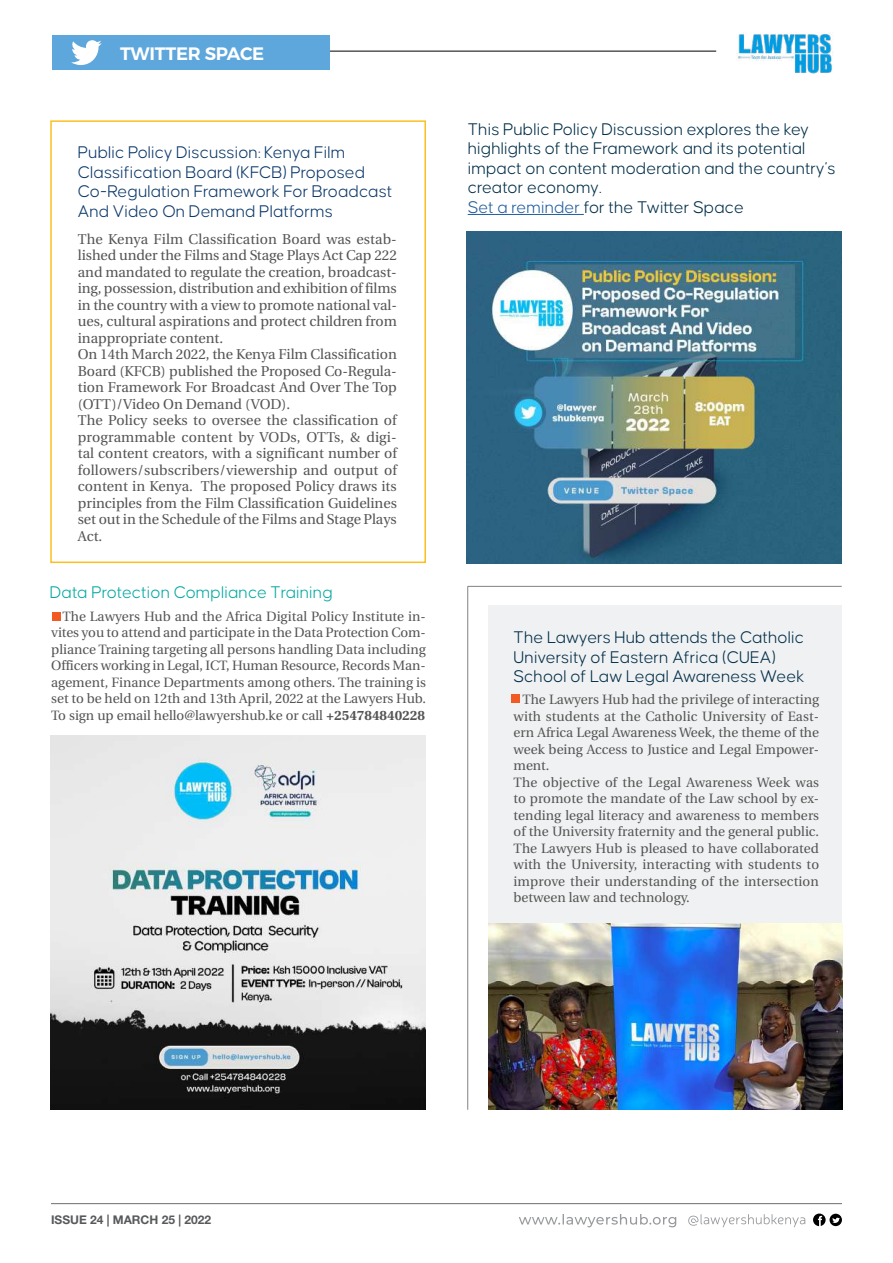
<style>
.page{position:relative;width:893px;height:1263px;background:#fff}
.page>*{position:absolute;margin:0;border:0;box-sizing:border-box;transform-origin:0 0}
.t1{font:300 18px/19.5px "Causten";color:#022f49}
.t2{font:300 18px/19.5px "Causten";color:#0b386a}
.t3{font:300 18px "Causten";color:#03a9a1}
.t4{font:600 18px "Montserrat";letter-spacing:-.015em;color:#fff}
.t5{font:14.25px/16.5px "Utopia";letter-spacing:-.005em;color:#545454}
.t6{font:13.5px/16.5px "Utopia";color:#545454}
.t7{font:700 12px "Helvetica Neue LT Std";color:#58595b}
.s1{font-weight:700}
.s2{color:#215e9e}
</style>
<div class="page">
<div style="left:489px;top:605px;width:353px;height:505px;background:#f0f1f2"></div>
<hr style="left:468px;top:214px;width:116px;height:1px;background:#215e9e">
<hr style="left:51px;top:1203px;width:791px;height:1px;background:#6d6e71">
<svg style="left:813px;top:1213px;width:29px;height:13px"></svg>
<svg style="left:519px;top:1214px;width:157px;height:13px"></svg>
<svg style="left:688px;top:1214px;width:117px;height:13px"></svg>
<img style="left:467px;top:232px;width:375px;height:331px">
<hr style="left:319px;top:51px;width:397px;height:1px;background:#000">
<div style="left:52px;top:35px;width:278px;height:34px;background:#5ea7dc"></div>
<img style="left:738px;top:34px;width:95px;height:40px">
<svg style="left:71px;top:40px;width:31px;height:25px"></svg>
<div style="left:52px;top:612px;width:9px;height:9px;background:#f15a22"></div>
<div style="left:511px;top:695px;width:9px;height:8px;background:#f15a22"></div>
<img style="left:51px;top:735px;width:374px;height:375px">
<div style="left:50px;top:120px;width:376px;height:443px;border:2px solid #fdbf1e"></div>
<img style="left:489px;top:924px;width:353px;height:186px">
<hr style="left:468px;top:586px;width:374px;height:1px;background:#000">
<hr style="left:467px;top:586px;width:1px;height:524px;background:#000">
<h1 class="t4" style="left:120px;top:39px;width:146px">TWITTER SPACE</h1>
<h1 class="t2" style="left:78px;top:143px;width:316px">Public Policy Discussion: Kenya Film Classification Board (KFCB) Proposed Co-Regulation Framework For Broadcast And Video On Demand Platforms</h1>
<p class="t5" style="left:78px;top:231px;width:321px">The Kenya Film Classification Board was estab&shy;lished under the Films and Stage Plays Act Cap 222 and mandated to regulate the creation, broadcast&shy;ing, possession, distribution and exhibition of films in the country with a view to promote national val&shy;ues, cultural aspirations and protect children from inappropriate content.<br>On 14th March 2022, the Kenya Film Classification Board (KFCB) published the Proposed Co-Regula&shy;tion Framework For Broadcast And Over The Top (OTT)/Video On Demand (VOD).<br>The Policy seeks to oversee the classification of programmable content by VODs, OTTs, &amp; digi&shy;tal content creators, with a significant number of followers/subscribers/viewership and output of content in Kenya. The proposed Policy draws its principles from the Film Classification Guidelines set out in the Schedule of the Films and Stage Plays Act.</p>
<h1 class="t3" style="left:50px;top:582px;width:284px">Data Protection Compliance Training</h1>
<p class="t6" style="left:51px;top:608px;width:376px;text-align:justify;text-indent:11px">The Lawyers Hub and the Africa Digital Policy Institute in&shy;vites you to attend and participate in the Data Protection Com&shy;pliance Training targeting all persons handling Data including Officers working in Legal, ICT, Human Resource, Records Man&shy;agement, Finance Departments among others. The training is set to be held on 12th and 13th April, 2022 at the Lawyers Hub.<br>To sign up email hello@lawyershub.ke or call <span class="s1">+254784840228</span></p>
<h1 class="t1" style="left:468px;top:119px;width:369px">This Public Policy Discussion explores the key highlights of the Framework and its potential impact on content moderation and the country’s creator economy.<br><span class="s2">Set a reminder</span> for the Twitter Space</h1>
<h1 class="t1" style="left:514px;top:628px;width:292px">The Lawyers Hub attends the Catholic<br>University of Eastern Africa (CUEA)<br>School of Law Legal Awareness Week</h1>
<p class="t6" style="left:514px;top:691px;width:307px;text-indent:9px">The Lawyers Hub had the privilege of interacting with students at the Catholic University of East&shy;ern Africa Legal Awareness Week, the theme of the week being Access to Justice and Legal Empower&shy;ment.<br>The objective of the Legal Awareness Week was to promote the mandate of the Law school by ex&shy;tending legal literacy and awareness to members of the University fraternity and the general public.<br>The Lawyers Hub is pleased to have collaborated with the University, interacting with students to improve their understanding of the intersection between law and technology.</p>
<p class="t7" style="left:51px;top:1212px;width:162px">ISSUE 24 | MARCH 25 | 2022</p>
</div>
